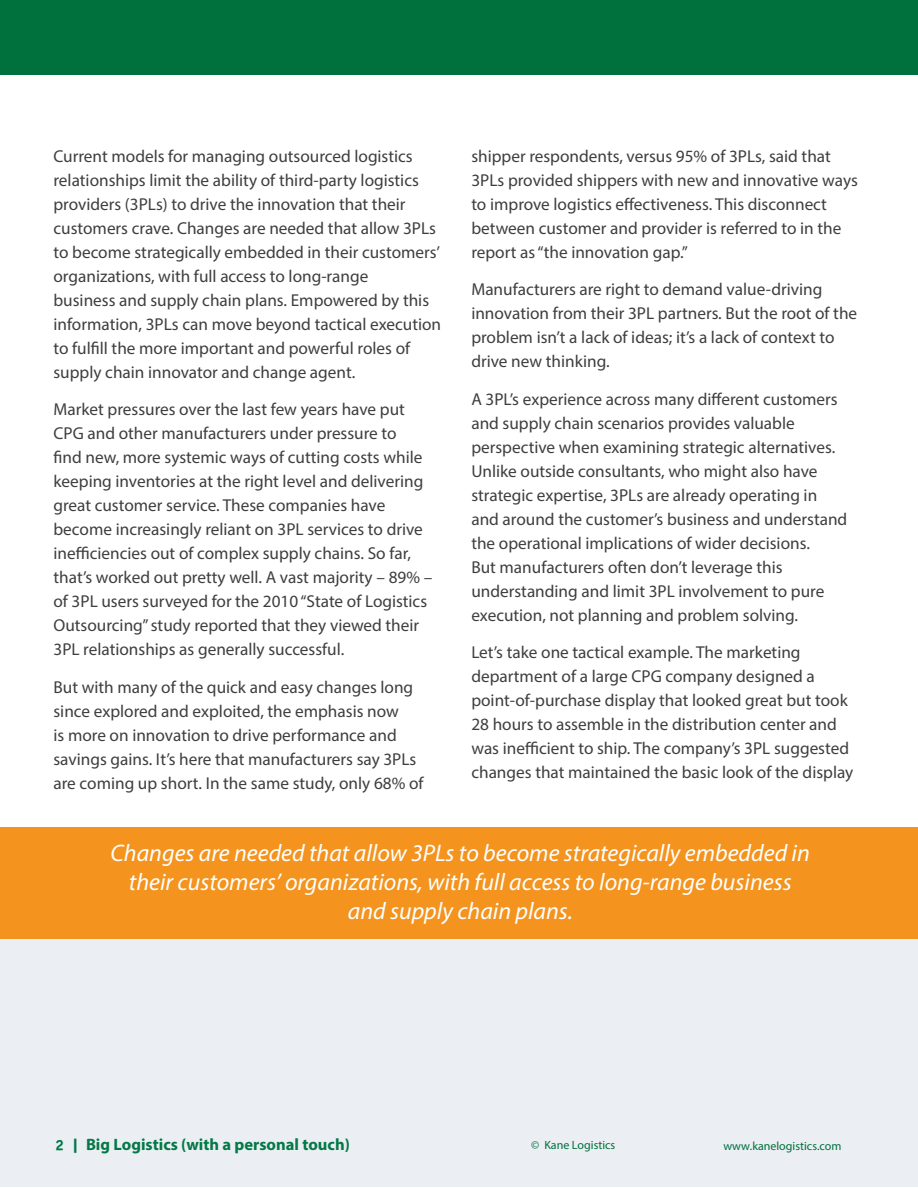
<style>
.page{position:relative;width:918px;height:1188px;background:#fff}
.page>*{position:absolute;margin:0;border:0;box-sizing:border-box;transform-origin:0 0}
.Call_out{font:italic 24px/28.8px "Myriad Pro";color:#fff;text-align:center}
.text{font:17.25px/24px "Myriad Pro";color:#3e3e3f}
.t1{font:700 16.5px "Myriad Pro";color:#027946}
.t2{font:12px "Myriad Pro";color:#00713d}
.s1{font-family:"Officina Serif OSITCTT Bold";font-weight:400}
</style>
<div class="page">
<div style="left:1px;top:904px;width:917px;height:283px;background:#ebeef3"></div>
<div style="left:0;top:827px;width:918px;height:111px;background:#f4941e"></div>
<div style="left:0;top:0;width:918px;height:73px;background:#00713d"></div>
<p class="text" style="left:53px;top:144px;width:389px">Current models for managing outsourced logistics relationships limit the ability of third-party logistics providers (3PLs) to drive the innovation that their customers crave. Changes are needed that allow 3PLs to become strategically embedded in their customers’ organizations, with full access to long-range<br>business and supply chain plans. Empowered by this information, 3PLs can move beyond tactical execution to fulfill the more important and powerful roles of supply chain innovator and change agent.</p>
<p class="text" style="left:53px;top:397px;width:380px">Market pressures over the last few years have put CPG and other manufacturers under pressure to<br>find new, more systemic ways of cutting costs while keeping inventories at the right level and delivering great customer service. These companies have become increasingly reliant on 3PL services to drive inefficiencies out of complex supply chains. So far, that’s worked out pretty well. A vast majority – 89% – of 3PL users surveyed for the 2010 “State of Logistics Outsourcing” study reported that they viewed their 3PL relationships as generally successful.</p>
<p class="text" style="left:53px;top:675px;width:372px">But with many of the quick and easy changes long since explored and exploited, the emphasis now<br>is more on innovation to drive performance and savings gains. It’s here that manufacturers say 3PLs are coming up short. In the same study, only 68% of</p>
<p class="text" style="left:471px;top:144px;width:388px">shipper respondents, versus 95% of 3PLs, said that 3PLs provided shippers with new and innovative ways to improve logistics effectiveness. This disconnect between customer and provider is referred to in the report as “the innovation gap.”</p>
<p class="text" style="left:471px;top:277px;width:387px">Manufacturers are right to demand value-driving innovation from their 3PL partners. But the root of the problem isn’t a lack of ideas; it’s a lack of context to drive new thinking.</p>
<p class="text" style="left:471px;top:387px;width:377px">A 3PL’s experience across many different customers and supply chain scenarios provides valuable perspective when examining strategic alternatives.<br>Unlike outside consultants, who might also have strategic expertise, 3PLs are already operating in and around the customer’s business and understand the operational implications of wider decisions.<br>But manufacturers often don’t leverage this understanding and limit 3PL involvement to pure execution, not planning and problem solving.</p>
<p class="text" style="left:471px;top:640px;width:384px">Let’s take one tactical example. The marketing department of a large CPG company designed a point-of-purchase display that looked great but took 28 hours to assemble in the distribution center and was inefficient to ship. The company’s 3PL suggested changes that maintained the basic look of the display</p>
<p class="Call_out" style="left:111px;top:838px;width:701px">Changes are needed that allow 3PLs to become strategically embedded in their customers’ organizations, with full access to long-range business and supply chain plans.</p>
<p class="t1" style="left:55px;top:1133px;width:296px"><span class="s1">2 |</span> Big Logistics (with a personal touch)</p>
<p class="t2" style="left:531px;top:1138px;width:86px">© Kane Logistics</p>
<p class="t2" style="left:723px;top:1138px;width:120px">www.kanelogistics.com</p>
</div>
